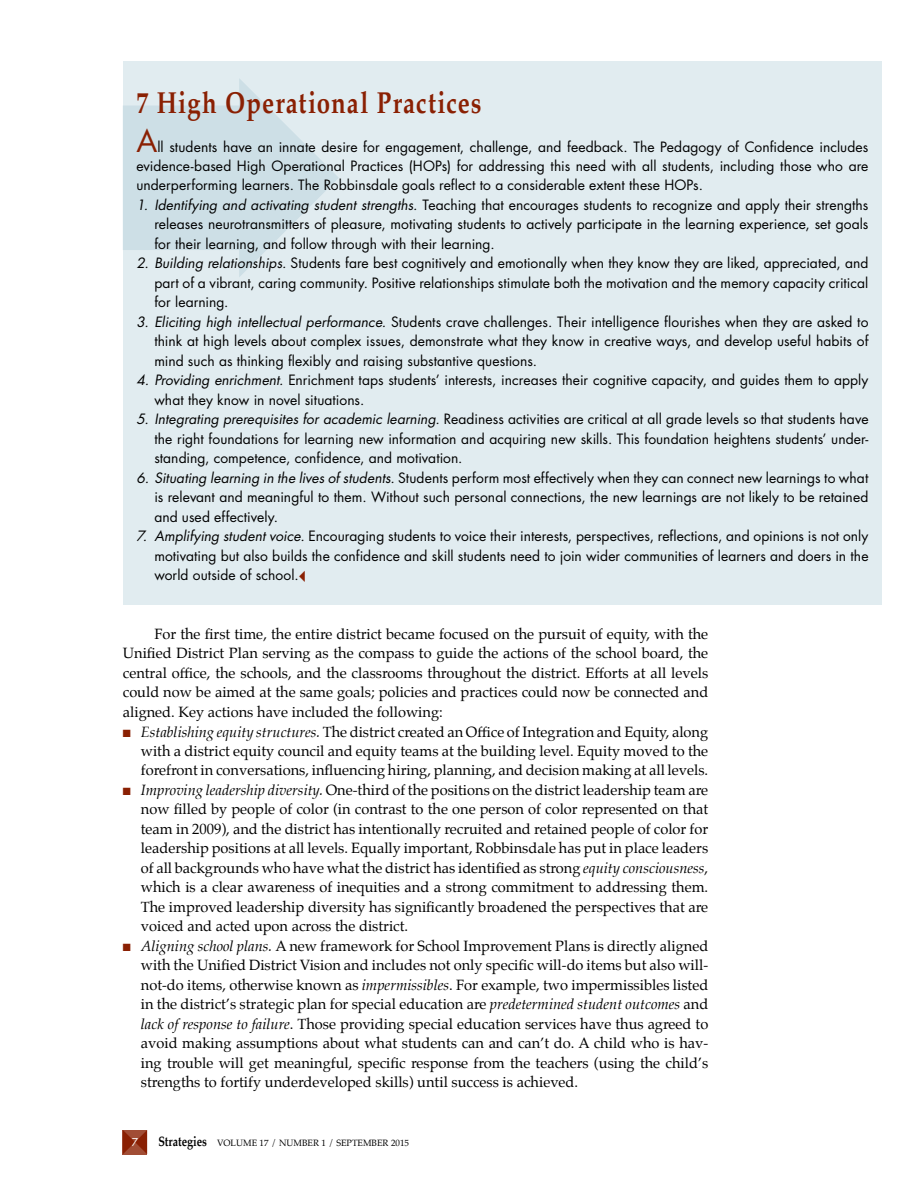
<style>
.page{position:relative;width:918px;height:1188px;background:#fff}
.page>*{position:absolute;margin:0;border:0;box-sizing:border-box;transform-origin:0 0}
.t1{font:700 30px "Palatino";letter-spacing:.045em;color:#8a2003;scale:.8 1}
.t2{font:14.7px/19.5px "Palatino";color:#000;text-align:justify}
.t3{font:13.8px/19.5px "Futura";color:#000;text-align:justify}
.t4{font:10.5px "Futura";color:#fff}
.t5{font:9px "Palatino";color:#000}
.s1{font-size:30px;color:#8a2003}
.s2{font-style:italic}
.s3{color:#8a2003}
.s4{font-weight:700;font-size:13.5px}
</style>
<div class="page">
<svg style="left:123px;top:1130px;width:24px;height:24px"></svg>
<div style="left:123px;top:62px;width:759px;height:543px;background:#e1ecf0"></div>
<svg style="left:123px;top:79px;width:216px;height:198px"></svg>
<h1 class="t1" style="left:136px;top:77px;width:433px">7 High Operational Practices</h1>
<p class="t3" style="left:136px;top:136px;width:734px"><span class="s1">A</span>ll students have an innate desire for engagement, challenge, and feedback. The Pedagogy of Confidence includes evidence-based High Operational Practices (HOPs) for addressing this need with all students, including those who are underperforming learners. The Robbinsdale goals reflect to a considerable extent these HOPs.</p>
<p class="t3" style="left:154px;top:195px;width:716px;text-indent:-18px"><span class="s2">1. Identifying and activating student strengths.</span> Teaching that encourages students to recognize and apply their strengths releases neurotransmitters of pleasure, motivating students to actively participate in the learning experience, set goals for their learning, and follow through with their learning.</p>
<p class="t3" style="left:154px;top:253px;width:716px;text-indent:-18px"><span class="s2">2. Building relationships.</span> Students fare best cognitively and emotionally when they know they are liked, appreciated, and part of a vibrant, caring community. Positive relationships stimulate both the motivation and the memory capacity critical for learning.</p>
<p class="t3" style="left:154px;top:312px;width:716px;text-indent:-18px"><span class="s2">3. Eliciting high intellectual performance.</span> Students crave challenges. Their intelligence flourishes when they are asked to think at high levels about complex issues, demonstrate what they know in creative ways, and develop useful habits of mind such as thinking flexibly and raising substantive questions.</p>
<p class="t3" style="left:154px;top:370px;width:716px;text-indent:-18px"><span class="s2">4. Providing enrichment.</span> Enrichment taps students’ interests, increases their cognitive capacity, and guides them to apply what they know in novel situations.</p>
<p class="t3" style="left:154px;top:409px;width:716px;text-indent:-18px"><span class="s2">5. Integrating prerequisites for academic learning.</span> Readiness activities are critical at all grade levels so that students have the right foundations for learning new information and acquiring new skills. This foundation heightens students’ under&shy;standing, competence, confidence, and motivation.</p>
<p class="t3" style="left:154px;top:468px;width:716px;text-indent:-18px"><span class="s2">6. Situating learning in the lives of students.</span> Students perform most effectively when they can connect new learnings to what is relevant and meaningful to them. Without such personal connections, the new learnings are not likely to be retained and used effectively.</p>
<p class="t3" style="left:154px;top:526px;width:716px;text-indent:-18px"><span class="s2">7. Amplifying student voice.</span> Encouraging students to voice their interests, perspectives, reflections, and opinions is not only motivating but also builds the confidence and skill students need to join wider communities of learners and doers in the world outside of school.<span class="s3">✓</span></p>
<p class="t2" style="left:123px;top:624px;width:587px;text-indent:32px">For the first time, the entire district became focused on the pursuit of equity, with the Unified District Plan serving as the compass to guide the actions of the school board, the central office, the schools, and the classrooms throughout the district. Efforts at all levels could now be aimed at the same goals; policies and practices could now be connected and aligned. Key actions have included the following:</p>
<p class="t2" style="left:141px;top:722px;width:569px;text-indent:-18px"><span class="s3">■</span> <span class="s2">Establishing equity structures.</span> The district created an Office of Integration and Equity, along with a district equity council and equity teams at the building level. Equity moved to the forefront in conversations, influencing hiring, planning, and decision making at all levels.</p>
<p class="t2" style="left:141px;top:780px;width:569px;text-indent:-18px"><span class="s3">■</span> <span class="s2">Improving leadership diversity.</span> One-third of the positions on the district leadership team are now filled by people of color (in contrast to the one person of color represented on that team in 2009), and the district has intentionally recruited and retained people of color for leadership positions at all levels. Equally important, Robbinsdale has put in place leaders of all backgrounds who have what the district has identified as strong <span class="s2">equity consciousness</span>, which is a clear awareness of inequities and a strong commitment to addressing them.<br>The improved leadership diversity has significantly broadened the perspectives that are voiced and acted upon across the district.</p>
<p class="t2" style="left:141px;top:936px;width:569px;text-indent:-18px"><span class="s3">■</span> <span class="s2">Aligning school plans.</span> A new framework for School Improvement Plans is directly aligned with the Unified District Vision and includes not only specific will-do items but also will&shy;not-do items, otherwise known as <span class="s2">impermissibles</span>. For example, two impermissibles listed in the district’s strategic plan for special education are <span class="s2">predetermined student outcomes</span> and <span class="s2">lack of response to failure</span>. Those providing special education services have thus agreed to avoid making assumptions about what students can and can’t do. A child who is hav&shy;ing trouble will get meaningful, specific response from the teachers (using the child’s strengths to fortify underdeveloped skills) until success is achieved.</p>
<p class="t4" style="left:132px;top:1135px;width:8px">7</p>
<p class="t5" style="left:158px;top:1135px;width:252px"><span class="s4">Strategies</span> Volume 17 / Number 1 / September 2015</p>
</div>
